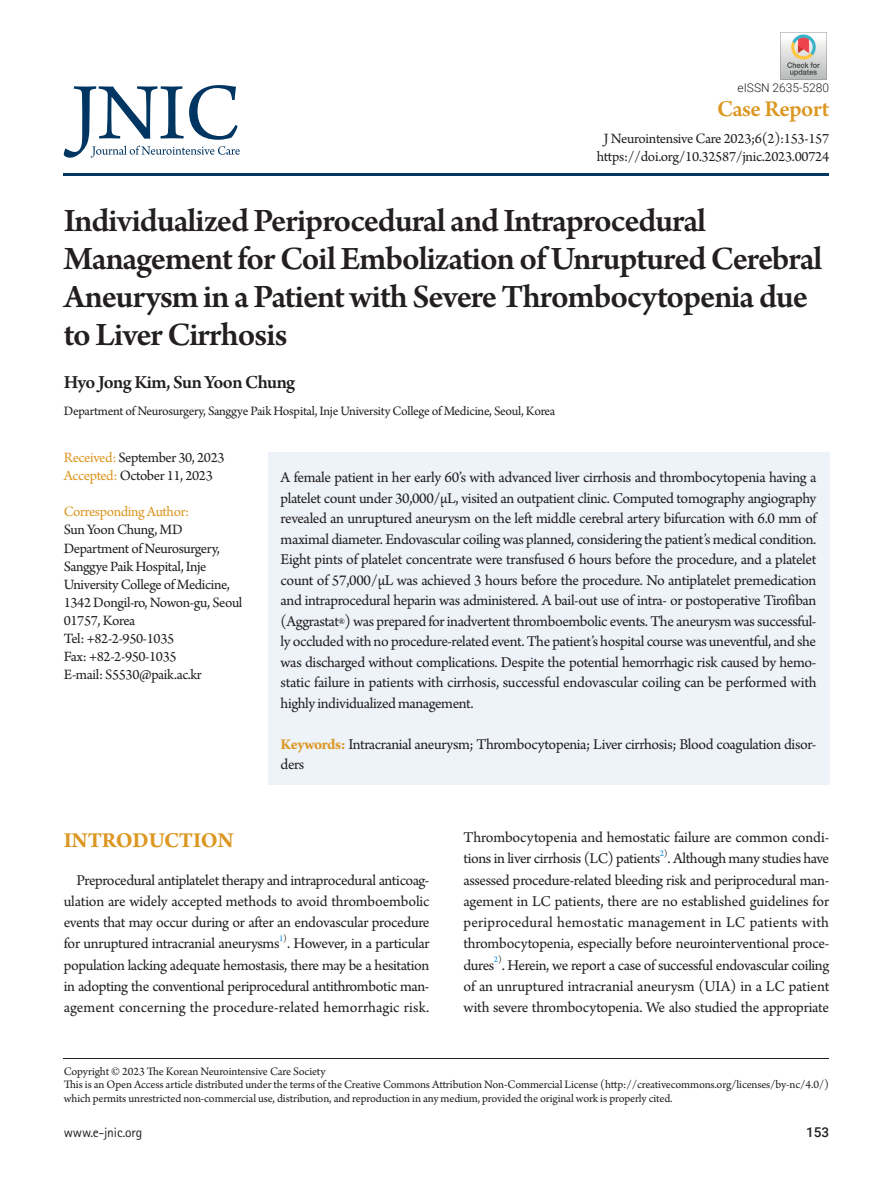
<style>
.page{position:relative;width:893px;height:1191px;background:#fff}
.page>*{position:absolute;margin:0;border:0;box-sizing:border-box;transform-origin:0 0}
.article-title{font:600 34.5px/38px "Arno Pro";letter-spacing:-.025em;color:#231f20}
.subject{font:600 24px "Arno Pro";letter-spacing:-.02em;color:#dc9722}
.body-title{font:700 22.5px "Arno Pro";letter-spacing:-.015em;color:#dc9722}
.contrib-group{font:600 19.5px "Arno Pro";letter-spacing:-.03em;color:#231f20}
.abstract{font:15.75px/20.5px "Arno Pro";letter-spacing:-.025em;color:#231f20;text-align:justify}
.body{font:15.75px/21.3px "Arno Pro";letter-spacing:-.015em;color:#231f20;text-align:justify}
.date-received{font:15px/18px "Arno Pro";letter-spacing:-.025em;color:#231f20}
.doi{font:15px "Arno Pro";letter-spacing:-.02em;color:#231f20}
.date-received-2{font:15px "Arno Pro";letter-spacing:-.025em;color:#dc9722}
.aff{font:13.5px "Arno Pro";letter-spacing:-.025em;color:#231f20}
.t1{font:13.5px "Rotis Sans Serif Std";letter-spacing:-.01em;color:#231f20}
.t2{font:500 13.5px "Roboto";color:#231f20}
.t3{font:12px/13.5px "Arno Pro";letter-spacing:-.01em;color:#231f20}
.issn{font:300 12px "Roboto";color:#231f20}
.body-2{font:9.15px "Arno Pro";color:#0b88de}
.s1{color:#dc9722}
.s2{font-family:"Times New Roman";font-size:8.1px;color:#000}
.s3{font-weight:700;color:#dc9722}
.s4{color:#231f20}
</style>
<div class="page">
<div style="left:268px;top:452px;width:561px;height:333px;background:#edf3f9"></div>
<hr style="left:64px;top:1058px;width:765px;height:1px;background:#231f20">
<hr style="left:64px;top:174px;width:765px;height:2px;background:#003661">
<svg style="left:64px;top:85px;width:176px;height:73px"></svg>
<img style="left:780px;top:32px;width:47px;height:47px">
<p class="issn" style="left:737px;top:79px;width:93px">eISSN 2635-5280</p>
<p class="subject" style="left:717px;top:95px;width:114px">Case Report</p>
<p class="doi" style="left:604px;top:130px;width:227px">J Neurointensive Care 2023;6(2):153-157</p>
<p class="doi" style="left:597px;top:148px;width:234px">https://doi.org/10.32587/jnic.2023.00724</p>
<p class="article-title" style="left:64px;top:204px;width:760px">Individualized Periprocedural and Intraprocedural Management for Coil Embolization of Unruptured Cerebral Aneurysm in a Patient with Severe Thrombocytopenia due to Liver Cirrhosis</p>
<p class="contrib-group" style="left:64px;top:371px;width:233px">Hyo Jong Kim, Sun Yoon Chung</p>
<p class="aff" style="left:64px;top:404px;width:493px">Department of Neurosurgery, Sanggye Paik Hospital, Inje University College of Medicine, Seoul, Korea</p>
<p class="date-received" style="left:64px;top:450px;width:162px"><span class="s1">Received:</span> September 30, 2023</p>
<p class="date-received" style="left:64px;top:468px;width:151px"><span class="s1">Accepted:</span> October 11, 2023</p>
<p class="date-received-2" style="left:64px;top:503px;width:127px">Corresponding Author:</p>
<p class="date-received" style="left:64px;top:522px;width:120px">Sun Yoon Chung, MD</p>
<p class="date-received" style="left:64px;top:540px;width:180px">Department of Neurosurgery,<br>Sanggye Paik Hospital, Inje<br>University College of Medicine,<br>1342 Dongil-ro, Nowon-gu, Seoul<br>01757, Korea</p>
<p class="date-received" style="left:64px;top:630px;width:112px">Tel: +82-2-950-1035</p>
<p class="date-received" style="left:64px;top:648px;width:114px">Fax: +82-2-950-1035</p>
<p class="date-received" style="left:64px;top:666px;width:140px">E-mail: S5530@paik.ac.kr</p>
<p class="abstract" style="left:281px;top:468px;width:537px">A female patient in her early 60’s with advanced liver cirrhosis and thrombocytopenia having a platelet count under 30,000/µL, visited an outpatient clinic. Computed tomography angiography revealed an unruptured aneurysm on the left middle cerebral artery bifurcation with 6.0 mm of maximal diameter. Endovascular coiling was planned, considering the patient’s medical condition.<br>Eight pints of platelet concentrate were transfused 6 hours before the procedure, and a platelet count of 57,000/µL was achieved 3 hours before the procedure. No antiplatelet premedication and intraprocedural heparin was administered. A bail-out use of intra- or postoperative Tirofiban (Aggrastat<span class="s2">®</span>) was prepared for inadvertent thromboembolic events. The aneurysm was successful&shy;ly occluded with no procedure-related event. The patient’s hospital course was uneventful, and she was discharged without complications. Despite the potential hemorrhagic risk caused by hemo&shy;static failure in patients with cirrhosis, successful endovascular coiling can be performed with highly individualized management.</p>
<p class="abstract" style="left:281px;top:734px;width:537px"><span class="s3">Keywords:</span> Intracranial aneurysm; Thrombocytopenia; Liver cirrhosis; Blood coagulation disor&shy;ders</p>
<p class="body-title" style="left:64px;top:827px;width:171px">INTRODUCTION</p>
<p class="body" style="left:64px;top:870px;width:367px;text-indent:13px">Preprocedural antiplatelet therapy and intraprocedural anticoag&shy;ulation are widely accepted methods to avoid thromboembolic events that may occur during or after an endovascular procedure for unruptured intracranial aneurysms</p>
<p class="body-2" style="left:279px;top:933px;width:9px">1<span class="s4">)</span></p>
<p class="body" style="left:64px;top:934px;width:367px;text-indent:223px">. However, in a particular population lacking adequate hemostasis, there may be a hesitation in adopting the conventional periprocedural antithrombotic man&shy;agement concerning the procedure-related hemorrhagic risk.</p>
<p class="body" style="left:463px;top:827px;width:367px">Thrombocytopenia and hemostatic failure are common condi&shy;tions in liver cirrhosis (LC) patients</p>
<p class="body-2" style="left:660px;top:848px;width:9px">2<span class="s4">)</span></p>
<p class="body" style="left:463px;top:849px;width:367px;text-indent:204px">. Although many studies have assessed procedure-related bleeding risk and periprocedural man&shy;agement in LC patients, there are no established guidelines for periprocedural hemostatic management in LC patients with thrombocytopenia, especially before neurointerventional proce&shy;dures</p>
<p class="body-2" style="left:494px;top:954px;width:9px">2<span class="s4">)</span></p>
<p class="body" style="left:463px;top:955px;width:367px;text-indent:38px">. Herein, we report a case of successful endovascular coiling of an unruptured intracranial aneurysm (UIA) in a LC patient with severe thrombocytopenia. We also studied the appropriate</p>
<p class="t3" style="left:64px;top:1064px;width:767px">Copyright © 2023 The Korean Neurointensive Care Society<br>This is an Open Access article distributed under the terms of the Creative Commons Attribution Non-Commercial License (http://creativecommons.org/licenses/by-nc/4.0/) which permits unrestricted non-commercial use, distribution, and reproduction in any medium, provided the original work is properly cited.</p>
<p class="t1" style="left:64px;top:1124px;width:80px">www.e-jnic.org</p>
<p class="t2" style="left:806px;top:1123px;width:25px">153</p>
</div>
